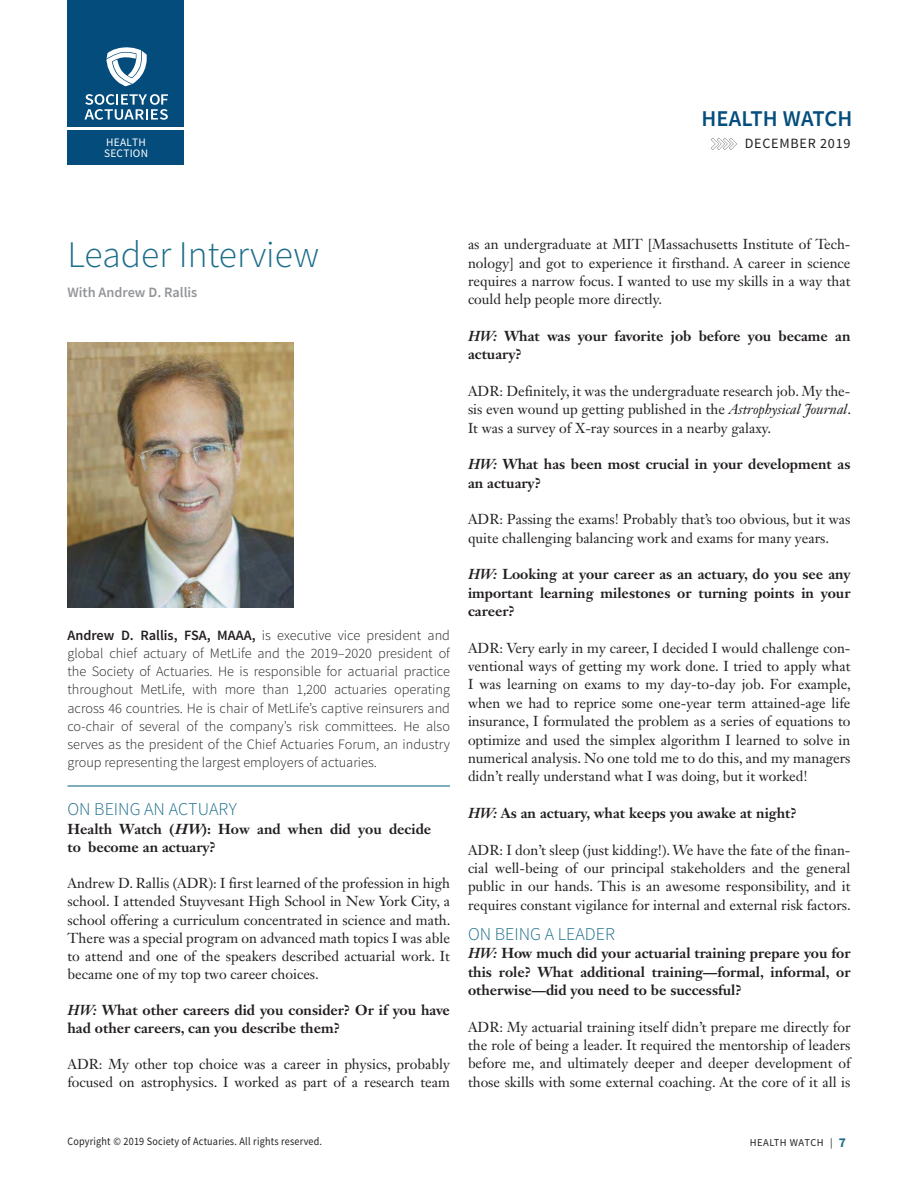
<style>
.page{position:relative;width:918px;height:1188px;background:#fff}
.page>*{position:absolute;margin:0;border:0;box-sizing:border-box;transform-origin:0 0}
.Article_TItle{font:300 37.5px "Source Sans Pro";color:#1d6e8a}
.t1{font:600 22.5px "Source Sans Pro";letter-spacing:.01em;color:#054d7d}
.Article_Body{font:300 18px "Source Sans Pro";color:#1d6e8a}
.Article_Subhead_A{font:300 18px "Source Sans Pro";color:#1d6e8a}
.Article_Body-2{font:14.25px/18.3px "Janson Text LT Std";color:#231f20;text-align:justify}
.Article_Body-3{font:700 14.25px/18.3px "Janson Text LT Std";color:#231f20}
.Article_Body-4{font:300 14.25px/18.1px "Source Sans Pro";color:#231f20;text-align:justify}
.Article_Author_Bylin{font:600 14.25px "Source Sans Pro";color:#939598}
.Folio_Right{font:14.1px "Source Sans Pro";letter-spacing:.05em;color:#231f20}
.t2{font:11.4px/10.8px "Source Sans Pro";letter-spacing:.02em;color:#fff}
.Article_Body-5{font:11.25px "Source Sans Pro";letter-spacing:.02em;color:#231f20;scale:.9 1}
.t3{font:10.5px "Source Sans Pro";letter-spacing:.05em;color:#231f20}
.s1{font-weight:600}
.s2{font-style:italic}
.s3{font-weight:700;font-size:13.5px;color:#1d6e8a}
</style>
<div class="page">
<div style="left:68px;top:0;width:116px;height:165px;background:#044c7b"></div>
<svg style="left:106px;top:47px;width:41px;height:39px"></svg>
<svg style="left:84px;top:94px;width:84px;height:26px"></svg>
<hr style="left:68px;top:128px;width:117px;height:2px;background:#fff">
<svg style="left:711px;top:138px;width:26px;height:12px"></svg>
<img style="left:68px;top:342px;width:226px;height:266px">
<hr style="left:68px;top:785px;width:382px;height:2px;background:#1d6e8a">
<h2 class="t1" style="left:701px;top:103px;width:153px">HEALTH WATCH</h2>
<p class="t2" style="left:104px;top:137px;width:45px">HEALTH<br>SECTION</p>
<p class="Folio_Right" style="left:745px;top:134px;width:107px">DECEMBER 2019</p>
<p class="Article_TItle" style="left:68px;top:231px;width:253px">Leader Interview</p>
<p class="Article_Author_Bylin" style="left:68px;top:283px;width:131px">With Andrew D. Rallis</p>
<p class="Article_Body-4" style="left:68px;top:626px;width:384px"><span class="s1">Andrew D. Rallis, FSA, MAAA,</span> is executive vice president and global chief actuary of MetLife and the 2019–2020 president of the Society of Actuaries. He is responsible for actuarial practice throughout MetLife, with more than 1,200 actuaries operating across 46 countries. He is chair of MetLife’s captive reinsurers and co-chair of several of the company’s risk committees. He also serves as the president of the Chief Actuaries Forum, an industry group representing the largest employers of actuaries.</p>
<p class="Article_Body" style="left:68px;top:798px;width:171px">ON BEING AN ACTUARY</p>
<p class="Article_Body-3" style="left:68px;top:820px;width:365px">Health Watch (<span class="s2">HW</span>): How and when did you decide to become an actuary?</p>
<p class="Article_Body-2" style="left:68px;top:874px;width:384px">Andrew D. Rallis (ADR): I first learned of the profession in high school. I attended Stuyvesant High School in New York City, a school offering a curriculum concentrated in science and math.<br>There was a special program on advanced math topics I was able to attend and one of the speakers described actuarial work. It became one of my top two career choices.</p>
<p class="Article_Body-3" style="left:68px;top:1001px;width:384px"><span class="s2">HW:</span> What other careers did you consider? Or if you have had other careers, can you describe them?</p>
<p class="Article_Body-2" style="left:68px;top:1055px;width:384px">ADR: My other top choice was a career in physics, probably focused on astrophysics. I worked as part of a research team</p>
<p class="Article_Body-2" style="left:468px;top:235px;width:384px">as an undergraduate at MIT [Massachusetts Institute of Tech&shy;nology] and got to experience it firsthand. A career in science requires a narrow focus. I wanted to use my skills in a way that could help people more directly.</p>
<p class="Article_Body-3" style="left:468px;top:327px;width:384px"><span class="s2">HW:</span> What was your favorite job before you became an actuary?</p>
<p class="Article_Body-2" style="left:468px;top:382px;width:385px">ADR: Definitely, it was the undergraduate research job. My the&shy;sis even wound up getting published in the <span class="s2">Astrophysical Journal</span>.<br>It was a survey of X-ray sources in a nearby galaxy.</p>
<p class="Article_Body-3" style="left:468px;top:455px;width:384px"><span class="s2">HW:</span> What has been most crucial in your development as an actuary?</p>
<p class="Article_Body-2" style="left:468px;top:510px;width:384px">ADR: Passing the exams! Probably that’s too obvious, but it was quite challenging balancing work and exams for many years.</p>
<p class="Article_Body-3" style="left:468px;top:565px;width:384px;text-align:justify"><span class="s2">HW:</span> Looking at your career as an actuary, do you see any important learning milestones or turning points in your career?</p>
<p class="Article_Body-2" style="left:468px;top:639px;width:384px">ADR: Very early in my career, I decided I would challenge con&shy;ventional ways of getting my work done. I tried to apply what I was learning on exams to my day-to-day job. For example, when we had to reprice some one-year term attained-age life insurance, I formulated the problem as a series of equations to optimize and used the simplex algorithm I learned to solve in numerical analysis. No one told me to do this, and my managers didn’t really understand what I was doing, but it worked!</p>
<p class="Article_Body-3" style="left:468px;top:804px;width:330px"><span class="s2">HW:</span> As an actuary, what keeps you awake at night?</p>
<p class="Article_Body-2" style="left:468px;top:840px;width:384px">ADR: I don’t sleep (just kidding!). We have the fate of the finan&shy;cial well-being of our principal stakeholders and the general public in our hands. This is an awesome responsibility, and it requires constant vigilance for internal and external risk factors.</p>
<p class="Article_Subhead_A" style="left:468px;top:923px;width:149px">ON BEING A LEADER</p>
<p class="Article_Body-3" style="left:468px;top:944px;width:384px;text-align:justify"><span class="s2">HW:</span> How much did your actuarial training prepare you for this role? What additional training—formal, informal, or otherwise—did you need to be successful?</p>
<p class="Article_Body-2" style="left:468px;top:1018px;width:384px">ADR: My actuarial training itself didn’t prepare me directly for the role of being a leader. It required the mentorship of leaders before me, and ultimately deeper and deeper development of those skills with some external coaching. At the core of it all is</p>
<p class="Article_Body-5" style="left:68px;top:1134px;width:284px">Copyright © 2019 Society of Actuaries. All rights reserved.</p>
<p class="t3" style="left:750px;top:1136px;width:98px">HEALTH WATCH | <span class="s3">7</span></p>
</div>
